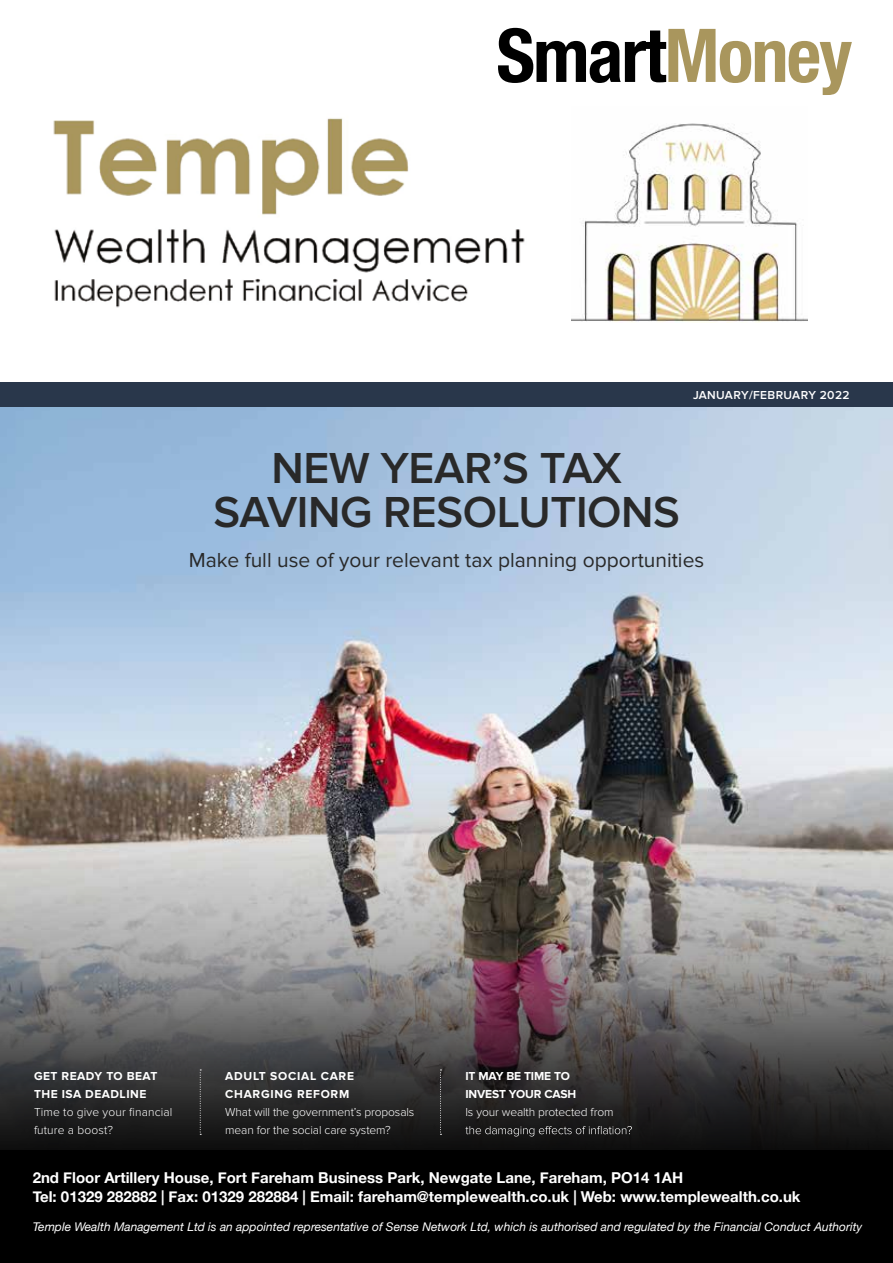
<style>
.page{position:relative;width:893px;height:1263px;background:#fff}
.page>*{position:absolute;margin:0;border:0;box-sizing:border-box;transform-origin:0 0}
.t1{font:700 condensed 74.25px "Helvetica Neue";letter-spacing:-.025em;color:#000}
.t2{font:600 45px/43.5px "Proxima Nova";letter-spacing:-.01em;color:#292929;text-align:center}
.t3{font:21px "Proxima Nova";color:#292929}
.t4{font:700 15px/18.9px "Helvetica Neue";color:#fff}
.t5{font:italic 12px "Helvetica Neue";color:#fff}
.t6{font:300 12px/18px "Proxima Nova";letter-spacing:-.01em;color:#fff}
.t7{font:300 12px/18px "Proxima Nova";letter-spacing:.01em;color:#fff}
.t8{font:700 12px/18px "Proxima Nova";letter-spacing:.06em;color:#fff}
.t9{font:700 12px/18px "Proxima Nova";letter-spacing:.04em;color:#fff}
.t10{font:700 12px/18px "Proxima Nova";letter-spacing:-.01em;color:#fff}
.t11{font:600 12px "Proxima Nova";letter-spacing:.03em;color:#fff}
.s1{color:#a9965d}
</style>
<div class="page">
<img style="left:0;top:406px;width:893px;height:340px">
<img style="left:0;top:746px;width:893px;height:404px">
<svg style="left:465px;top:1126px;width:167px;height:10px;background:#3a3a3a"></svg>
<svg style="left:200px;top:1069px;width:1px;height:66px"></svg>
<svg style="left:440px;top:1069px;width:1px;height:66px"></svg>
<div style="left:0;top:382px;width:893px;height:24px;background:#29374b"></div>
<div style="left:0;top:1150px;width:893px;height:113px;background:#000"></div>
<img style="left:53px;top:118px;width:472px;height:190px">
<img style="left:571px;top:123px;width:237px;height:200px">
<h1 class="t1" style="left:496px;top:11px;width:357px">Smart<span class="s1">Money</span></h1>
<p class="t11" style="left:693px;top:388px;width:158px">JANUARY/FEBRUARY 2022</p>
<h2 class="t2" style="left:214px;top:447px;width:468px">NEW YEAR’S TAX<br>SAVING RESOLUTIONS</h2>
<h3 class="t3" style="left:189px;top:548px;width:517px">Make full use of your relevant tax planning opportunities</h3>
<p class="t9" style="left:34px;top:1067px;width:125px">GET READY TO BEAT<br>THE ISA DEADLINE</p>
<p class="t7" style="left:34px;top:1103px;width:140px">Time to give your financial future a boost?</p>
<p class="t8" style="left:225px;top:1067px;width:130px">ADULT SOCIAL CARE<br>CHARGING REFORM</p>
<p class="t6" style="left:225px;top:1103px;width:191px">What will the government’s proposals mean for the social care system?</p>
<p class="t10" style="left:465px;top:1067px;width:112px">IT MAY BE TIME TO<br>INVEST YOUR CASH</p>
<p class="t6" style="left:465px;top:1103px;width:150px">Is your wealth protected from</p>
<p class="t4" style="left:33px;top:1168px;width:769px">2nd Floor Artillery House, Fort Fareham Business Park, Newgate Lane, Fareham, PO14 1AH<br>Tel: 01329 282882 | Fax: 01329 282884 | Email: fareham@templewealth.co.uk | Web: www.templewealth.co.uk</p>
<p class="t5" style="left:33px;top:1218px;width:831px">Temple Wealth Management Ltd is an appointed representative of Sense Network Ltd, which is authorised and regulated by the Financial Conduct Authority</p>
</div>
